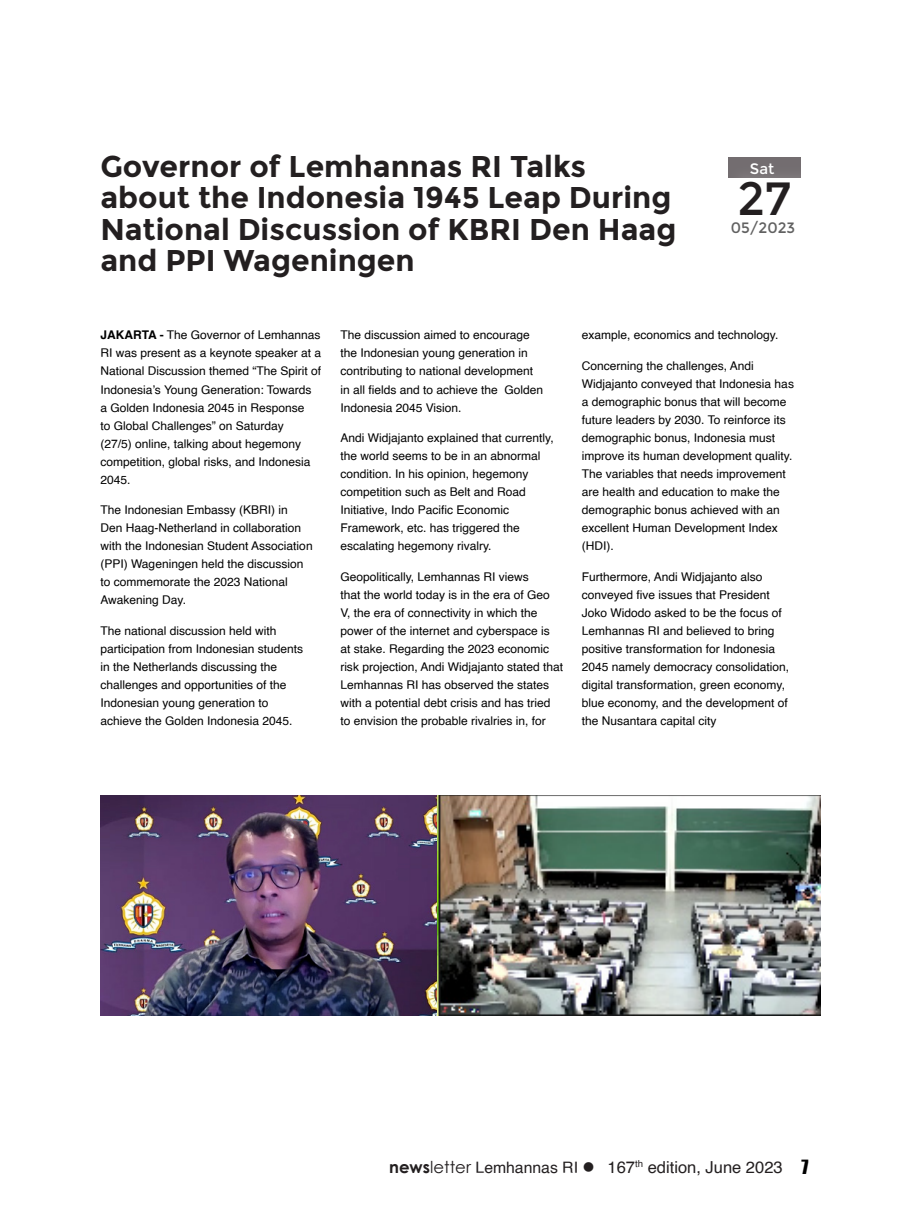
<style>
.page{position:relative;width:919px;height:1217px;background:#fff}
.page>*{position:absolute;margin:0;border:0;box-sizing:border-box;transform-origin:0 0}
.t1{font:46.5px "Montserrat";color:#231f20}
.t2{font:700 30px/31.5px "Montserrat";color:#231f20}
.t3{font:16.5px "Helvetica";color:#231f20}
.t4{font:15px "Montserrat";color:#616161}
.t5{font:15px "Montserrat";color:#fff}
.t6{font:12px/18px "Helvetica";color:#000}
.s1{font-weight:700}
.s2{font-family:"Century Gothic";font-weight:700}
.s3{font-family:"Century Gothic"}
.s4{font-size:15.75px}
.s5{font-family:"Impact";font-size:18px;color:#000}
</style>
<div class="page">
<img style="left:436px;top:795px;width:384px;height:219px">
<div style="left:727px;top:155px;width:75px;height:23px;background:#736d70"></div>
<img style="left:100px;top:795px;width:336px;height:219px">
<p class="t2" style="left:100px;top:150px;width:577px">Governor of Lemhannas RI Talks about the Indonesia 1945 Leap During<br>National Discussion of KBRI Den Haag and PPI Wageningen</p>
<p class="t5" style="left:749px;top:160px;width:26px">Sat</p>
<p class="t1" style="left:737px;top:172px;width:55px">27</p>
<p class="t4" style="left:730px;top:219px;width:66px">05/2023</p>
<p class="t6" style="left:100px;top:326px;width:222px"><span class="s1">JAKARTA -</span> The Governor of Lemhannas RI was present as a keynote speaker at a National Discussion themed “The Spirit of Indonesia’s Young Generation: Towards<br>a Golden Indonesia 2045 in Response<br>to Global Challenges” on Saturday<br>(27/5) online, talking about hegemony competition, global risks, and Indonesia 2045.</p>
<p class="t6" style="left:100px;top:501px;width:214px">The Indonesian Embassy (KBRI) in Den Haag-Netherland in collaboration with the Indonesian Student Association (PPI) Wageningen held the discussion to commemorate the 2023 National Awakening Day.</p>
<p class="t6" style="left:100px;top:622px;width:204px">The national discussion held with participation from Indonesian students in the Netherlands discussing the challenges and opportunities of the Indonesian young generation to achieve the Golden Indonesia 2045.</p>
<p class="t6" style="left:340px;top:326px;width:204px">The discussion aimed to encourage the Indonesian young generation in contributing to national development in all fields and to achieve the Golden Indonesia 2045 Vision.</p>
<p class="t6" style="left:340px;top:429px;width:215px">Andi Widjajanto explained that currently, the world seems to be in an abnormal condition. In his opinion, hegemony competition such as Belt and Road Initiative, Indo Pacific Economic Framework, etc. has triggered the escalating hegemony rivalry.</p>
<p class="t6" style="left:340px;top:568px;width:224px">Geopolitically, Lemhannas RI views<br>that the world today is in the era of Geo<br>V, the era of connectivity in which the power of the internet and cyberspace is<br>at stake. Regarding the 2023 economic risk projection, Andi Widjajanto stated that Lemhannas RI has observed the states with a potential debt crisis and has tried to envision the probable rivalries in, for</p>
<p class="t6" style="left:581px;top:326px;width:198px">example, economics and technology.</p>
<p class="t6" style="left:581px;top:357px;width:214px">Concerning the challenges, Andi Widjajanto conveyed that Indonesia has a demographic bonus that will become future leaders by 2030. To reinforce its demographic bonus, Indonesia must improve its human development quality.<br>The variables that needs improvement are health and education to make the demographic bonus achieved with an excellent Human Development Index (HDI).</p>
<p class="t6" style="left:581px;top:568px;width:209px">Furthermore, Andi Widjajanto also conveyed five issues that President Joko Widodo asked to be the focus of Lemhannas RI and believed to bring positive transformation for Indonesia 2045 namely democracy consolidation, digital transformation, green economy, blue economy, and the development of the Nusantara capital city</p>
<h3 class="t3" style="left:389px;top:1153px;width:421px"><span class="s2">news</span><span class="s3">letter</span> <span class="s4">Lemhannas RI</span> ● 167<sup>th</sup> edition, June 2023 <span class="s5">7</span></h3>
</div>
